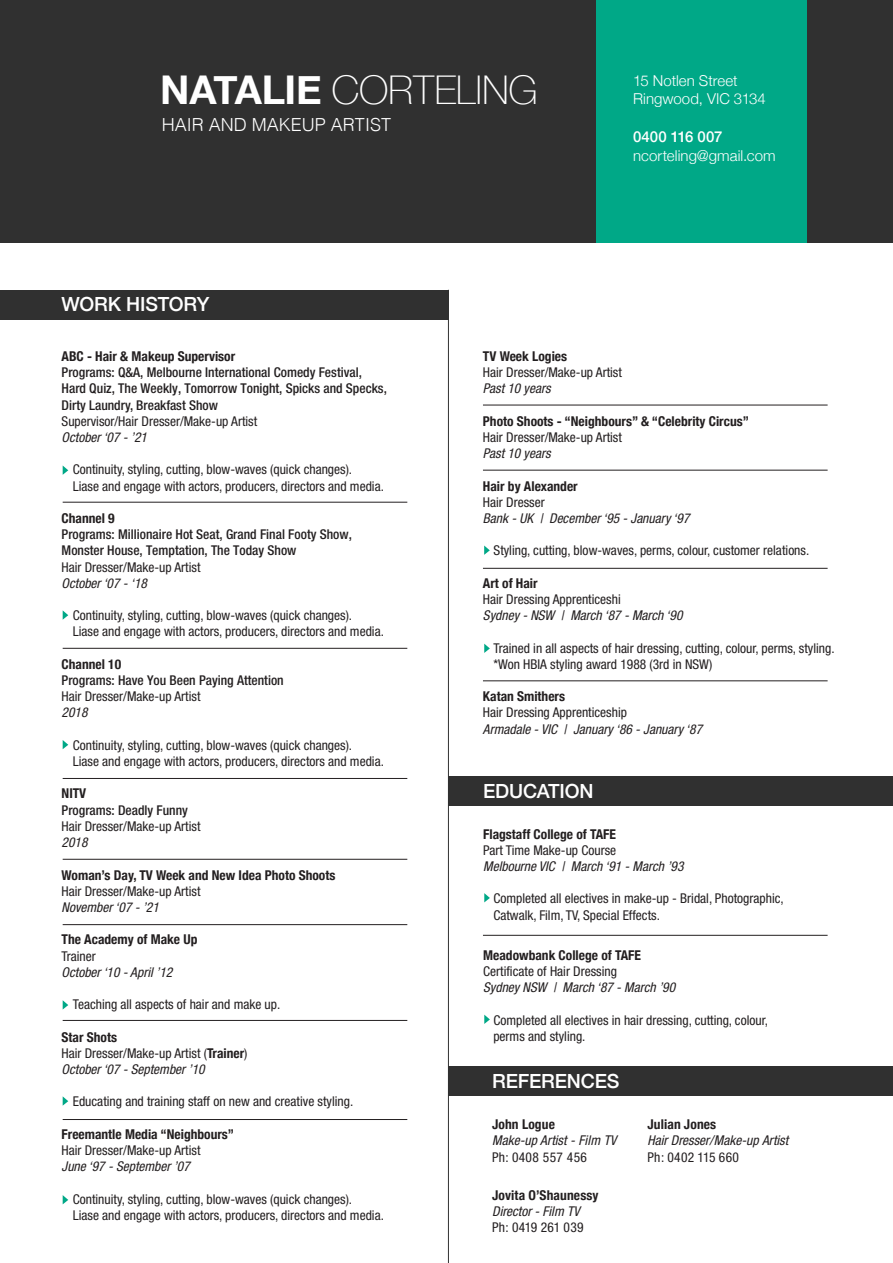
<style>
.page{position:relative;width:893px;height:1263px;background:#fff}
.page>*{position:absolute;margin:0;border:0;box-sizing:border-box;transform-origin:0 0}
.t1{font:100 39.6px "Helvetica Neue";letter-spacing:-.005em;color:#fff}
.t2{font:500 19.5px "Helvetica Neue";letter-spacing:-.01em;color:#fff}
.t3{font:300 18px "Helvetica";color:#fff}
.t4{font:300 15px "Helvetica Neue";letter-spacing:.005em;color:#fff}
.t5{font:500 15px "Helvetica Neue";color:#fff}
.t6{font:condensed 13.5px/16.2px "Helvetica Neue";color:#231f20}
.t7{font:italic condensed 13.5px "Helvetica Neue";color:#231f20}
.t8{font:700 condensed 13.5px "Helvetica Neue";color:#231f20}
.t9{font:500 condensed 13.5px/16.2px "Helvetica Neue LT Std";color:#231f20}
.t10{font:condensed 13.5px "Helvetica Neue";letter-spacing:.025em;color:#231f20}
.t11{font:condensed 13.5px "Helvetica Neue";letter-spacing:.02em;color:#231f20}
.s1{font-weight:700}
.s2{font-style:italic}
</style>
<div class="page">
<svg style="left:63px;top:610px;width:5px;height:10px"></svg>
<svg style="left:484px;top:644px;width:6px;height:9px"></svg>
<div style="left:448px;top:776px;width:445px;height:30px;background:#303030"></div>
<div style="left:448px;top:1066px;width:445px;height:30px;background:#303030"></div>
<div style="left:0;top:290px;width:448px;height:30px;background:#303030"></div>
<svg style="left:63px;top:1096px;width:5px;height:10px"></svg>
<svg style="left:63px;top:1195px;width:5px;height:9px"></svg>
<svg style="left:63px;top:1000px;width:5px;height:9px"></svg>
<svg style="left:63px;top:740px;width:5px;height:9px"></svg>
<svg style="left:63px;top:466px;width:5px;height:9px"></svg>
<svg style="left:484px;top:545px;width:6px;height:10px"></svg>
<svg style="left:484px;top:893px;width:6px;height:9px"></svg>
<svg style="left:484px;top:1015px;width:6px;height:9px"></svg>
<hr style="left:448px;top:290px;width:1px;height:973px;background:#303030">
<hr style="left:63px;top:502px;width:344px;height:1px;background:#231f20">
<hr style="left:483px;top:405px;width:345px;height:1px;background:#231f20">
<hr style="left:483px;top:470px;width:345px;height:1px;background:#231f20">
<hr style="left:483px;top:568px;width:345px;height:1px;background:#231f20">
<hr style="left:483px;top:680px;width:345px;height:1px;background:#231f20">
<hr style="left:483px;top:935px;width:345px;height:1px;background:#231f20">
<hr style="left:63px;top:648px;width:344px;height:1px;background:#231f20">
<hr style="left:63px;top:778px;width:344px;height:1px;background:#231f20">
<hr style="left:63px;top:1020px;width:344px;height:1px;background:#231f20">
<hr style="left:63px;top:859px;width:344px;height:1px;background:#231f20">
<hr style="left:63px;top:924px;width:344px;height:1px;background:#231f20">
<hr style="left:63px;top:1119px;width:344px;height:1px;background:#231f20">
<div style="left:0;top:0;width:893px;height:243px;background:#303030"></div>
<div style="left:596px;top:0;width:211px;height:243px;background:#00a887"></div>
<h1 class="t1" style="left:160px;top:60px;width:379px"><span class="s1">NATALIE</span> CORTELING</h1>
<h3 class="t3" style="left:162px;top:109px;width:231px">HAIR AND MAKEUP ARTIST</h3>
<h2 class="t2" style="left:62px;top:289px;width:149px">WORK HISTORY</h2>
<p class="t4" style="left:633px;top:69px;width:106px">15 Notlen Street</p>
<p class="t4" style="left:633px;top:87px;width:134px">Ringwood, VIC 3134</p>
<p class="t5" style="left:633px;top:125px;width:91px">0400 116 007</p>
<p class="t4" style="left:633px;top:143px;width:144px">ncorteling@gmail.com</p>
<p class="t8" style="left:62px;top:345px;width:175px">ABC - Hair &amp; Makeup Supervisor</p>
<p class="t9" style="left:62px;top:364px;width:327px">Programs: Q&amp;A, Melbourne International Comedy Festival,<br>Hard Quiz, The Weekly, Tomorrow Tonight, Spicks and Specks,<br>Dirty Laundry, Breakfast Show</p>
<p class="t6" style="left:62px;top:413px;width:197px">Supervisor/Hair Dresser/Make-up Artist</p>
<p class="t7" style="left:62px;top:429px;width:87px">October ‘07 - ’21</p>
<p class="t6" style="left:73px;top:461px;width:313px">Continuity, styling, cutting, blow-waves (quick changes).<br>Liase and engage with actors, producers, directors and media.</p>
<p class="t8" style="left:62px;top:507px;width:55px">Channel 9</p>
<p class="t9" style="left:62px;top:526px;width:292px">Programs: Millionaire Hot Seat, Grand Final Footy Show,<br>Monster House, Temptation, The Today Show</p>
<p class="t6" style="left:62px;top:559px;width:140px">Hair Dresser/Make-up Artist</p>
<p class="t7" style="left:62px;top:575px;width:87px">October ‘07 - ‘18</p>
<p class="t6" style="left:73px;top:607px;width:313px">Continuity, styling, cutting, blow-waves (quick changes).<br>Liase and engage with actors, producers, directors and media.</p>
<p class="t8" style="left:62px;top:653px;width:61px">Channel 10</p>
<p class="t9" style="left:62px;top:672px;width:224px">Programs: Have You Been Paying Attention</p>
<p class="t6" style="left:62px;top:688px;width:140px">Hair Dresser/Make-up Artist</p>
<p class="t7" style="left:62px;top:705px;width:27px">2018</p>
<p class="t6" style="left:73px;top:737px;width:313px">Continuity, styling, cutting, blow-waves (quick changes).<br>Liase and engage with actors, producers, directors and media.</p>
<p class="t8" style="left:62px;top:782px;width:26px">NITV</p>
<p class="t9" style="left:62px;top:802px;width:128px">Programs: Deadly Funny</p>
<p class="t6" style="left:62px;top:818px;width:140px">Hair Dresser/Make-up Artist</p>
<p class="t7" style="left:62px;top:834px;width:27px">2018</p>
<p class="t8" style="left:62px;top:863px;width:275px">Woman’s Day, TV Week and New Idea Photo Shoots</p>
<p class="t6" style="left:62px;top:883px;width:140px">Hair Dresser/Make-up Artist</p>
<p class="t7" style="left:62px;top:899px;width:99px">November ‘07 - ’21</p>
<p class="t8" style="left:62px;top:928px;width:137px">The Academy of Make Up</p>
<p class="t6" style="left:62px;top:947px;width:36px">Trainer</p>
<p class="t7" style="left:62px;top:964px;width:112px">October ‘10 - April ’12</p>
<p class="t6" style="left:73px;top:996px;width:209px">Teaching all aspects of hair and make up.</p>
<p class="t6" style="left:62px;top:1028px;width:187px"><span class="s1">Star Shots<br></span>Hair Dresser/Make-up Artist (<span class="s1">Trainer</span>)<br><span class="s2">October ‘07 - September ’10</span></p>
<p class="t6" style="left:73px;top:1093px;width:282px">Educating and training staff on new and creative styling.</p>
<p class="t8" style="left:62px;top:1123px;width:174px">Freemantle Media “Neighbours”</p>
<p class="t6" style="left:62px;top:1142px;width:140px">Hair Dresser/Make-up Artist</p>
<p class="t7" style="left:62px;top:1158px;width:130px">June ‘97 - September ’07</p>
<p class="t6" style="left:73px;top:1190px;width:313px">Continuity, styling, cutting, blow-waves (quick changes).<br>Liase and engage with actors, producers, directors and media.</p>
<p class="t8" style="left:483px;top:345px;width:86px">TV Week Logies</p>
<p class="t6" style="left:483px;top:364px;width:140px">Hair Dresser/Make-up Artist</p>
<p class="t7" style="left:483px;top:381px;width:69px">Past 10 years</p>
<p class="t8" style="left:483px;top:410px;width:268px">Photo Shoots - “Neighbours” &amp; “Celebrity Circus”</p>
<p class="t6" style="left:483px;top:429px;width:140px">Hair Dresser/Make-up Artist</p>
<p class="t7" style="left:483px;top:446px;width:69px">Past 10 years</p>
<p class="t8" style="left:483px;top:475px;width:96px">Hair by Alexander</p>
<p class="t6" style="left:483px;top:494px;width:63px">Hair Dresser</p>
<p class="t7" style="left:483px;top:510px;width:208px">Bank - UK | December ‘95 - January ‘97</p>
<p class="t6" style="left:494px;top:542px;width:317px">Styling, cutting, blow-waves, perms, colour, customer relations.</p>
<p class="t8" style="left:483px;top:572px;width:56px">Art of Hair</p>
<p class="t6" style="left:483px;top:591px;width:139px">Hair Dressing Apprenticeshi</p>
<p class="t7" style="left:483px;top:608px;width:201px">Sydney - NSW | March ‘87 - March ‘90</p>
<p class="t6" style="left:494px;top:640px;width:343px">Trained in all aspects of hair dressing, cutting, colour, perms, styling. *Won HBIA styling award 1988 (3rd in NSW)</p>
<p class="t8" style="left:483px;top:685px;width:84px">Katan Smithers</p>
<p class="t6" style="left:483px;top:704px;width:146px">Hair Dressing Apprenticeship</p>
<p class="t7" style="left:483px;top:721px;width:221px">Armadale - VIC | January ‘86 - January ‘87</p>
<h2 class="t2" style="left:483px;top:775px;width:112px">EDUCATION</h2>
<p class="t8" style="left:483px;top:822px;width:134px">Flagstaff College of TAFE</p>
<p class="t6" style="left:483px;top:842px;width:134px">Part Time Make-up Course</p>
<p class="t7" style="left:483px;top:858px;width:202px">Melbourne VIC | March ‘91 - March ’93</p>
<p class="t6" style="left:493px;top:890px;width:292px">Completed all electives in make-up - Bridal, Photographic,<br>Catwalk, Film, TV, Special Effects.</p>
<p class="t8" style="left:483px;top:944px;width:159px">Meadowbank College of TAFE</p>
<p class="t6" style="left:483px;top:963px;width:135px">Certificate of Hair Dressing</p>
<p class="t7" style="left:483px;top:980px;width:194px">Sydney NSW | March ‘87 - March ’90</p>
<p class="t6" style="left:493px;top:1012px;width:276px">Completed all electives in hair dressing, cutting, colour, perms and styling.</p>
<h2 class="t2" style="left:492px;top:1065px;width:129px">REFERENCES</h2>
<p class="t8" style="left:492px;top:1113px;width:64px">John Logue</p>
<p class="t7" style="left:492px;top:1133px;width:126px">Make-up Artist - Film TV</p>
<p class="t10" style="left:492px;top:1149px;width:96px">Ph: 0408 557 456</p>
<p class="t8" style="left:492px;top:1184px;width:108px">Jovita O’Shaunessy</p>
<p class="t7" style="left:492px;top:1203px;width:89px">Director - Film TV</p>
<p class="t6" style="left:492px;top:1219px;width:93px">Ph: 0419 261 039</p>
<p class="t8" style="left:648px;top:1113px;width:70px">Julian Jones</p>
<p class="t7" style="left:648px;top:1133px;width:142px">Hair Dresser/Make-up Artist</p>
<p class="t11" style="left:648px;top:1149px;width:93px">Ph: 0402 115 660</p>
</div>
